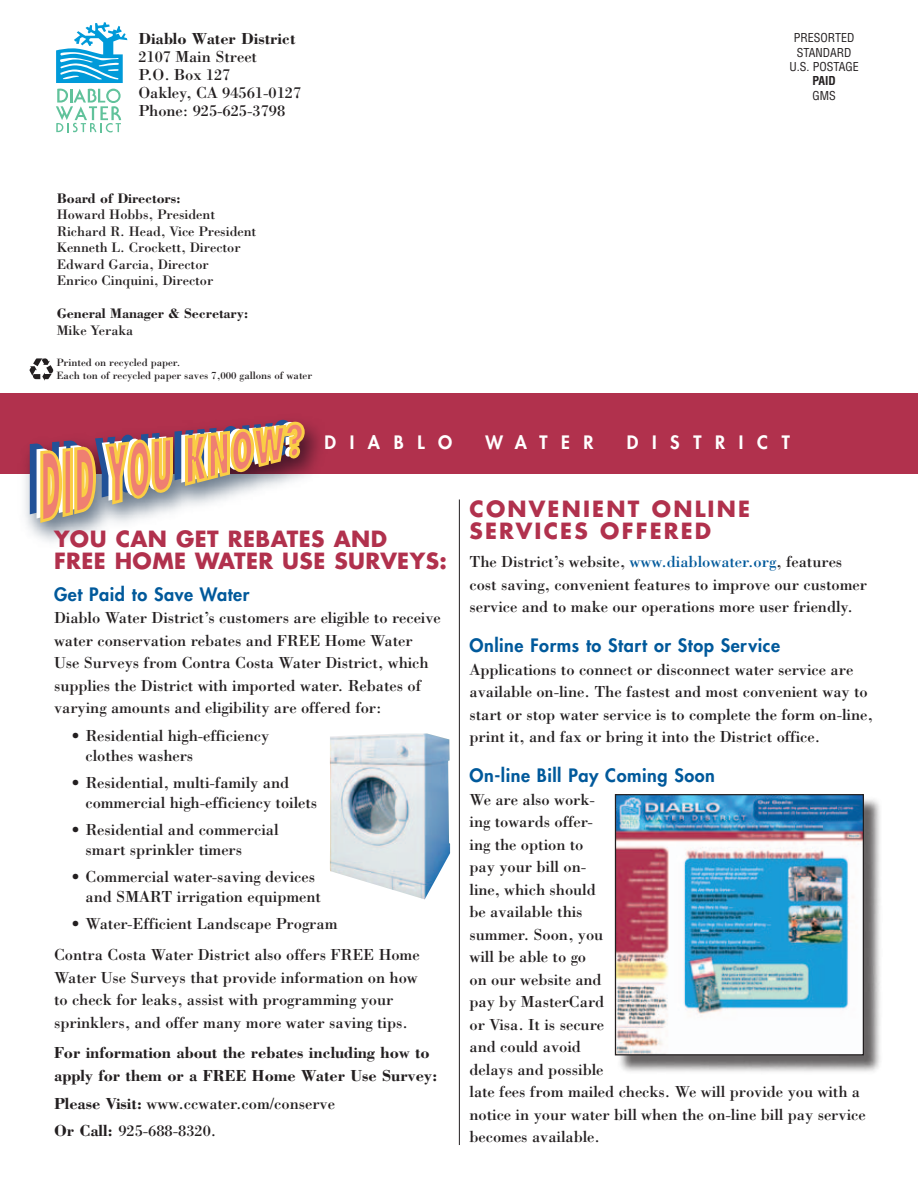
<style>
.page{position:relative;width:918px;height:1188px;background:#fff}
.page>*{position:absolute;margin:0;border:0;box-sizing:border-box;transform-origin:0 0}
.head_1{font:700 21.75px/22.5px "Futura";letter-spacing:.02em;color:#b1314d}
.head_1-2{font:700 21.75px/22.5px "Futura";letter-spacing:.1em;color:#b1314d}
.subhead_3{font:800 18px "Futura";letter-spacing:.03em;color:#00599b}
.t1{font:800 18px "Futura";letter-spacing:.76em;color:#fff}
.body{font:16.5px/22.5px "Bodoni";letter-spacing:-.005em;color:#231f20}
.body_indent{font:16.5px/19.5px "Bodoni";letter-spacing:-.005em;color:#231f20}
.body-2{font:700 16.5px/22.5px "Bodoni";letter-spacing:-.005em;color:#231f20}
.body-3{font:14.25px/16.5px "Bodoni";letter-spacing:-.005em;color:#231f20}
.body-4{font:700 14.25px/16.5px "Bodoni";letter-spacing:-.01em;color:#231f20}
.t2{font:condensed 12px "Helvetica";color:#231f20}
.t3{font:700 condensed 12px "Helvetica";color:#231f20}
.body-5{font:10.95px/13.5px "Bodoni";letter-spacing:-.005em;color:#231f20}
.s1{font-weight:700}
.s2{font-weight:400}
.s3{color:#00599b}
</style>
<div class="page">
<div style="left:0;top:393px;width:918px;height:81px;background:#b1314d"></div>
<svg style="left:56px;top:22px;width:71px;height:110px"></svg>
<svg style="left:29px;top:358px;width:25px;height:23px"></svg>
<div style="left:617px;top:796px;width:266px;height:278px;background:#231f20;opacity:.7"></div>
<img style="left:617px;top:796px;width:245px;height:257px">
<div style="left:615px;top:794px;width:249px;height:261px;border:1px solid #231f20"></div>
<hr style="left:459px;top:500px;width:1px;height:645px;background:#231f20">
<img style="left:330px;top:734px;width:120px;height:165px">
<img style="left:25px;top:424px;width:295px;height:118px">
<svg style="left:30px;top:419px;width:276px;height:107px"></svg>
<p class="body-2" style="left:138px;top:27px;width:159px">Diablo Water District</p>
<p class="body" style="left:138px;top:45px;width:120px">2107 Main Street</p>
<p class="body" style="left:138px;top:63px;width:94px">P.O. Box 127</p>
<p class="body" style="left:138px;top:81px;width:164px">Oakley, CA 94561-0127</p>
<p class="body" style="left:138px;top:99px;width:148px">Phone: 925-625-3798</p>
<p class="t2" style="left:794px;top:30px;width:62px">PRESORTED</p>
<p class="t2" style="left:797px;top:45px;width:56px">STANDARD</p>
<p class="t2" style="left:789px;top:59px;width:71px">U.S. POSTAGE</p>
<p class="t3" style="left:812px;top:74px;width:25px">PAID</p>
<p class="t2" style="left:812px;top:88px;width:25px">GMS</p>
<p class="body-3" style="left:57px;top:189px;width:201px"><span class="s1">Board of Directors:<br></span>Howard Hobbs, President<br>Richard R. Head, Vice President<br>Kenneth L. Crockett, Director<br>Edward Garcia, Director<br>Enrico Cinquini, Director</p>
<p class="body-4" style="left:57px;top:305px;width:193px">General Manager &amp; Secretary:<br><span class="s2">Mike Yeraka</span></p>
<p class="body-5" style="left:56px;top:355px;width:257px">Printed on recycled paper.<br>Each ton of recycled paper saves 7,000 gallons of water</p>
<p class="t1" style="left:324px;top:430px;width:130px">DIABLO</p>
<p class="t1" style="left:485px;top:430px;width:110px">WATER</p>
<p class="t1" style="left:627px;top:430px;width:165px">DISTRICT</p>
<p class="head_1" style="left:54px;top:527px;width:394px">YOU CAN GET REBATES AND<br>FREE HOME WATER USE SURVEYS:</p>
<p class="subhead_3" style="left:54px;top:582px;width:197px">Get Paid to Save Water</p>
<p class="body" style="left:54px;top:606px;width:388px">Diablo Water District’s customers are eligible to receive water conservation rebates and FREE Home Water Use Surveys from Contra Costa Water District, which supplies the District with imported water. Rebates of varying amounts and eligibility are offered for:</p>
<p class="body_indent" style="left:86px;top:725px;width:185px;text-indent:-15px">• Residential high-efficiency clothes washers</p>
<p class="body_indent" style="left:86px;top:773px;width:233px;text-indent:-15px">• Residential, multi-family and commercial high-efficiency toilets</p>
<p class="body_indent" style="left:86px;top:820px;width:195px;text-indent:-15px">• Residential and commercial smart sprinkler timers</p>
<p class="body_indent" style="left:86px;top:867px;width:237px;text-indent:-15px">• Commercial water-saving devices and SMART irrigation equipment</p>
<p class="body_indent" style="left:70px;top:914px;width:269px">• Water-Efficient Landscape Program</p>
<p class="body" style="left:54px;top:943px;width:367px">Contra Costa Water District also offers FREE Home Water Use Surveys that provide information on how to check for leaks, assist with programming your sprinklers, and offer many more water saving tips.</p>
<p class="body-2" style="left:54px;top:1041px;width:385px">For information about the rebates including how to apply for them or a FREE Home Water Use Survey:</p>
<p class="body" style="left:54px;top:1091px;width:283px"><span class="s1">Please Visit:</span> www.ccwater.com/conserve</p>
<p class="body" style="left:54px;top:1119px;width:164px"><span class="s1">Or Call:</span> 925-688-8320.</p>
<p class="head_1-2" style="left:470px;top:497px;width:282px">CONVENIENT ONLINE<br>SERVICES OFFERED</p>
<p class="body" style="left:470px;top:550px;width:399px">The District’s website, <span class="s3">www.diablowater.org</span>, features cost saving, convenient features to improve our customer service and to make our operations more user friendly.</p>
<p class="subhead_3" style="left:470px;top:634px;width:312px">Online Forms to Start or Stop Service</p>
<p class="body" style="left:470px;top:658px;width:405px">Applications to connect or disconnect water service are available on-line. The fastest and most convenient way to start or stop water service is to complete the form on-line, print it, and fax or bring it into the District office.</p>
<p class="subhead_3" style="left:470px;top:763px;width:247px">On-line Bill Pay Coming Soon</p>
<p class="body" style="left:470px;top:788px;width:398px">We are also work-<br>ing towards offer-<br>ing the option to<br>pay your bill on-<br>line, which should<br>be available this<br>summer. Soon, you<br>will be able to go<br>on our website and<br>pay by MasterCard<br>or Visa. It is secure<br>and could avoid<br>delays and possible<br>late fees from mailed checks. We will provide you with a notice in your water bill when the on-line bill pay service becomes available.</p>
</div>
